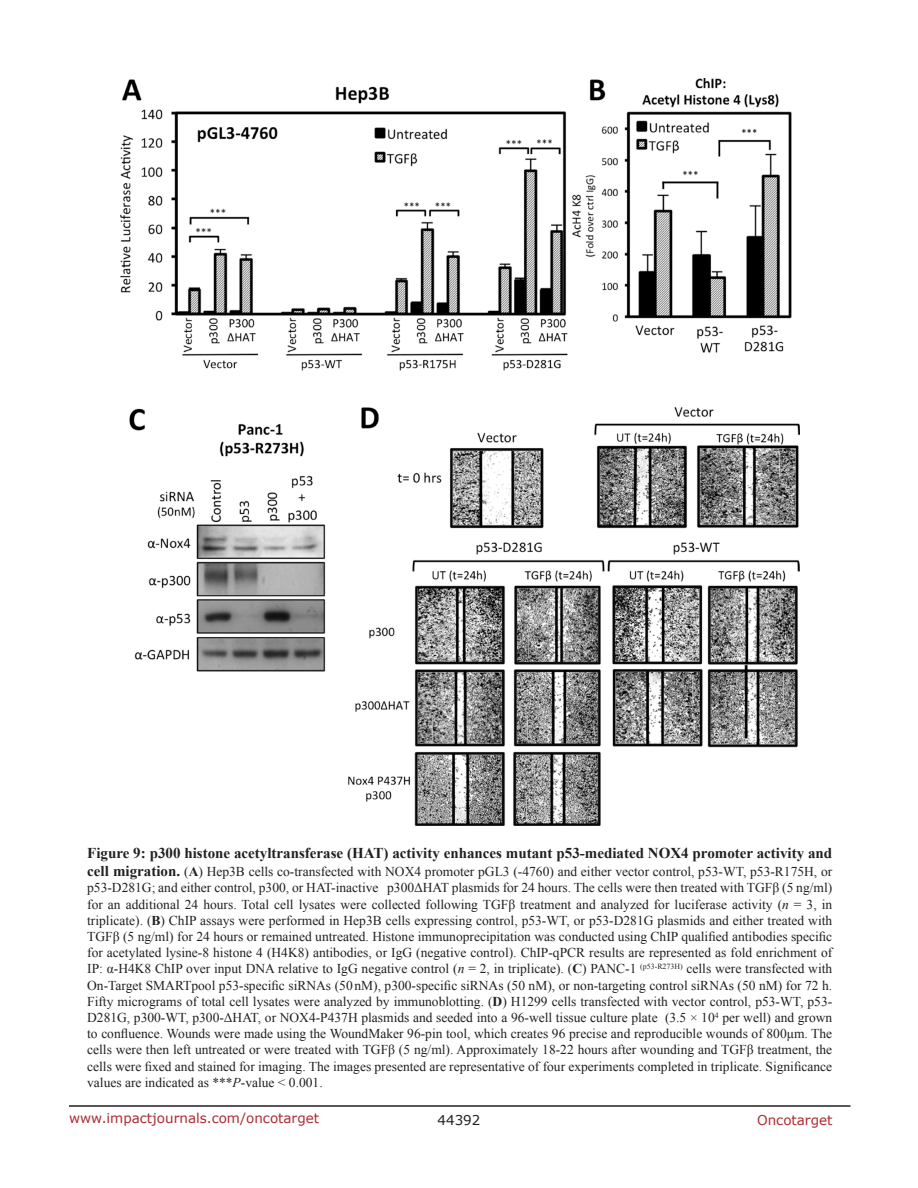
<style>
.page{position:relative;width:918px;height:1188px;background:#fff}
.page>*{position:absolute;margin:0;border:0;box-sizing:border-box;transform-origin:0 0}
.FigureText{font:700 15px "Times New Roman";color:#231f20}
.FigureText-2{font:13.5px/16.2px "Times New Roman";color:#231f20;text-align:justify}
.t1{font:13.5px "Verdana";color:#ac2b31}
.t2{font:13.5px "Verdana";color:#231f20}
.s1{font-weight:700;font-size:15px}
.s2{font-weight:700}
.s3{font-style:italic}
</style>
<div class="page">
<hr style="left:69px;top:1105px;width:781px;height:2px;background:#231f20">
<img style="left:120px;top:79px;width:679px;height:746px">
<p class="FigureText" style="left:87px;top:843px;width:747px">Figure 9: p300 histone acetyltransferase (HAT) activity enhances mutant p53-mediated NOX4 promoter activity and</p>
<p class="FigureText-2" style="left:87px;top:863px;width:747px"><span class="s1">cell migration.</span> (<span class="s2">A</span>) Hep3B cells co-transfected with NOX4 promoter pGL3 (-4760) and either vector control, p53-WT, p53-R175H, or p53-D281G; and either control, p300, or HAT-inactive p300ΔHAT plasmids for 24 hours. The cells were then treated with TGFβ (5 ng/ml) for an additional 24 hours. Total cell lysates were collected following TGFβ treatment and analyzed for luciferase activity (<span class="s3">n</span> = 3, in triplicate). (<span class="s2">B</span>) ChIP assays were performed in Hep3B cells expressing control, p53-WT, or p53-D281G plasmids and either treated with TGFβ (5 ng/ml) for 24 hours or remained untreated. Histone immunoprecipitation was conducted using ChIP qualified antibodies specific for acetylated lysine-8 histone 4 (H4K8) antibodies, or IgG (negative control). ChIP-qPCR results are represented as fold enrichment of IP: α-H4K8 ChIP over input DNA relative to IgG negative control (<span class="s3">n</span> = 2, in triplicate). (<span class="s2">C</span>) PANC-1 <sup>(p53-R273H)</sup> cells were transfected with On-Target SMARTpool p53-specific siRNAs (50 nM), p300-specific siRNAs (50 nM), or non-targeting control siRNAs (50 nM) for 72 h.<br>Fifty micrograms of total cell lysates were analyzed by immunoblotting. (<span class="s2">D</span>) H1299 cells transfected with vector control, p53-WT, p53- D281G, p300-WT, p300-ΔHAT, or NOX4-P437H plasmids and seeded into a 96-well tissue culture plate (3.5 × 10<sup>4</sup> per well) and grown to confluence. Wounds were made using the WoundMaker 96-pin tool, which creates 96 precise and reproducible wounds of 800μm. The cells were then left untreated or were treated with TGFβ (5 ng/ml). Approximately 18-22 hours after wounding and TGFβ treatment, the cells were fixed and stained for imaging. The images presented are representative of four experiments completed in triplicate. Significance values are indicated as ***<span class="s3">P</span>-value &lt; 0.001.</p>
<p class="t1" style="left:69px;top:1109px;width:252px">www.impactjournals.com/oncotarget</p>
<p class="t2" style="left:438px;top:1111px;width:44px">44392</p>
<p class="t1" style="left:757px;top:1111px;width:77px">Oncotarget</p>
</div>
